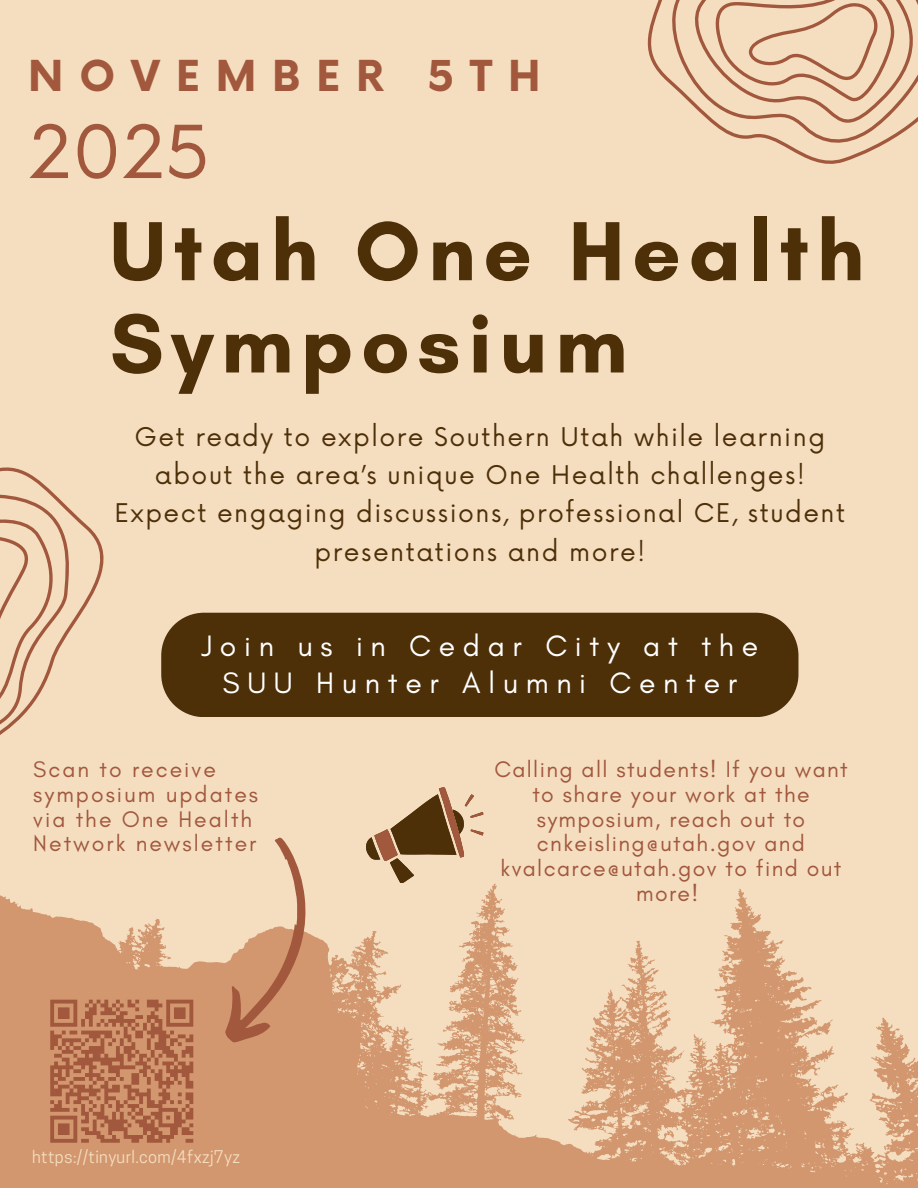
<style>
.page{position:relative;width:918px;height:1188px;background:#f5dec0}
.page>*{position:absolute;margin:0;border:0;box-sizing:border-box;transform-origin:0 0}
.t1{font:700 85.35px/92.2px "Glacial Indifference";letter-spacing:.09em;color:#4d2f08}
.t2{font:71.25px "Now";color:#a2583d}
.t3{font:700 41.55px "Now";letter-spacing:.38em;color:#a2583d}
.t4{font:30px/37.2px "Glacial Indifference";letter-spacing:.255em;color:#fff;text-align:center}
.t5{font:25.05px/38.2px "Now";letter-spacing:.06em;color:#4d2f08;text-align:center}
.t6{font:22.95px/24.8px "Glacial Indifference";letter-spacing:.06em;color:#a2583d;text-align:center}
.t7{font:22.95px/24.8px "Glacial Indifference";letter-spacing:.09em;color:#a2583d}
.t8{font:16.5px "Cooper Hewitt";letter-spacing:.02em;color:#f5dec0}
</style>
<div class="page">
<svg style="left:647px;top:0;width:271px;height:164px"></svg>
<svg style="left:0;top:883px;width:918px;height:305px;fill:#d59e77"></svg>
<svg style="left:0;top:467px;width:104px;height:268px"></svg>
<div style="left:161px;top:613px;width:637px;height:104px;background:#4d2f08"></div>
<div style="left:42px;top:992px;width:159px;height:158px;background:#d2976f"></div>
<svg style="left:50px;top:999px;width:144px;height:144px"></svg>
<svg style="left:212px;top:837px;width:121px;height:218px"></svg>
<svg style="left:366px;top:787px;width:117px;height:96px"></svg>
<h5 class="t3" style="left:28px;top:54px;width:514px">NOVEMBER 5TH</h5>
<p class="t2" style="left:28px;top:112px;width:183px">2025</p>
<h3 class="t1" style="left:110px;top:204px;width:756px">Utah One Health<br>Symposium</h3>
<h1 class="t5" style="left:114px;top:419px;width:732px">Get ready to explore Southern Utah while learning about the area’s unique One Health challenges!<br>Expect engaging discussions, professional CE, student presentations and more!</h1>
<h2 class="t4" style="left:201px;top:627px;width:559px">Join us in Cedar City at the<br>SUU Hunter Alumni Center</h2>
<p class="t7" style="left:33px;top:757px;width:226px">Scan to receive symposium updates via the One Health<br>Network newsletter</p>
<h5 class="t8" style="left:32px;top:1151px;width:210px">https://tinyurl.com/4fxzj7yz</h5>
<h4 class="t6" style="left:494px;top:757px;width:355px">Calling all students! If you want to share your work at the symposium, reach out to cnkeisling@utah.gov and kvalcarce@utah.gov to find out more!</h4>
</div>
